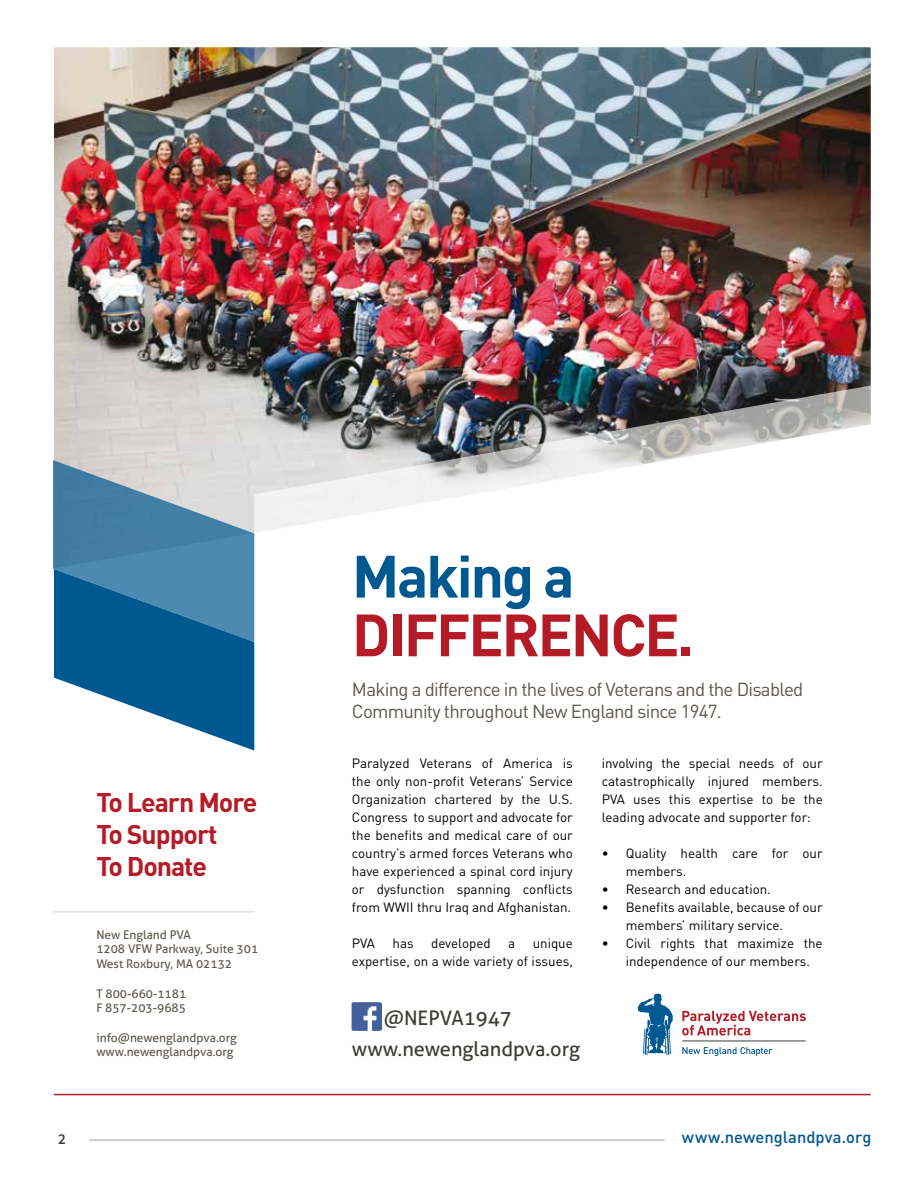
<style>
.page{position:relative;width:918px;height:1188px;background:#fff}
.page>*{position:absolute;margin:0;border:0;box-sizing:border-box;transform-origin:0 0}
.t1{font:700 58.8px "DINOT";letter-spacing:-.04em;color:#b41b26}
.t2{font:700 58.8px "DINOT";letter-spacing:-.04em;color:#005890}
.t3{font:700 26.7px/32.1px "DINOT";letter-spacing:-.04em;color:#b41b26}
.t4{font:19.95px "Aller";color:#3d3c34}
.t5{font:18.75px/22.6px "DINOT";letter-spacing:-.04em;color:#5c574f}
.t6{font:500 16.5px "DINOT";letter-spacing:.005em;color:#005890}
.t7{font:600 15px "Source Sans Pro";color:#3d3c34}
.t8{font:13.35px/18px "DINOT";color:#000}
.t9{font:12px/14.7px "Aller";color:#5c574f}
</style>
<div class="page">
<hr style="left:89px;top:1140px;width:576px;height:1px;background:#3d3c34">
<img style="left:54px;top:47px;width:817px;height:521px">
<svg style="left:54px;top:456px;width:200px;height:295px;background:#588eb1"></svg>
<svg style="left:254px;top:384px;width:617px;height:149px"></svg>
<hr style="left:54px;top:911px;width:200px;height:2px;background:#d6d9e7">
<svg style="left:638px;top:994px;width:35px;height:61px"></svg>
<svg style="left:682px;top:1011px;width:124px;height:24px"></svg>
<svg style="left:682px;top:1047px;width:90px;height:9px"></svg>
<hr style="left:682px;top:1041px;width:124px;height:1px;background:#3c3c35">
<img style="left:352px;top:1002px;width:29px;height:29px">
<hr style="left:54px;top:1094px;width:817px;height:1px;background:#b41b26">
<h1 class="t2" style="left:352px;top:538px;width:224px">Making a</h1>
<h1 class="t1" style="left:352px;top:597px;width:344px">DIFFERENCE.</h1>
<h3 class="t5" style="left:352px;top:677px;width:453px">Making a difference in the lives of Veterans and the Disabled<br>Community throughout New England since 1947.</h3>
<p class="t8" style="left:602px;top:754px;width:223px;text-align:justify">involving the special needs of our catastrophically injured members.<br>PVA uses this expertise to be the leading advocate and supporter for:</p>
<p class="t8" style="left:626px;top:844px;width:198px;text-indent:-24px">• Quality health care for our members.</p>
<p class="t8" style="left:602px;top:880px;width:171px">• Research and education.</p>
<p class="t8" style="left:626px;top:898px;width:198px;text-indent:-24px">• Benefits available, because of our members’ military service.</p>
<p class="t8" style="left:626px;top:934px;width:198px;text-indent:-24px">• Civil rights that maximize the independence of our members.</p>
<p class="t8" style="left:352px;top:754px;width:223px;text-align:justify">Paralyzed Veterans of America is the only non-profit Veterans’ Service Organization chartered by the U.S.<br>Congress to support and advocate for the benefits and medical care of our country’s armed forces Veterans who have experienced a spinal cord injury or dysfunction spanning conflicts from WWII thru Iraq and Afghanistan.</p>
<p class="t8" style="left:352px;top:934px;width:25px">PVA</p>
<p class="t8" style="left:393px;top:934px;width:23px">has</p>
<p class="t8" style="left:431px;top:934px;width:61px">developed</p>
<p class="t8" style="left:508px;top:934px;width:9px">a</p>
<h2 class="t3" style="left:96px;top:785px;width:162px">To Learn More<br>To Support<br>To Donate</h2>
<p class="t9" style="left:96px;top:927px;width:163px">New England PVA<br>1208 VFW Parkway, Suite 301<br>West Roxbury, MA 02132</p>
<p class="t9" style="left:96px;top:986px;width:91px">T 800-660-1181<br>F 857-203-9685</p>
<p class="t9" style="left:96px;top:1030px;width:142px">info@newenglandpva.org www.newenglandpva.org</p>
<h3 class="t4" style="left:352px;top:1037px;width:230px">www.newenglandpva.org</h3>
<p class="t8" style="left:352px;top:934px;width:223px;text-align:right">unique<br>expertise, on a wide variety of issues,</p>
<h3 class="t4" style="left:384px;top:1006px;width:130px">@NEPVA1947</h3>
<p class="t7" style="left:58px;top:1130px;width:9px">2</p>
<p class="t6" style="left:682px;top:1126px;width:191px">www.newenglandpva.org</p>
</div>
